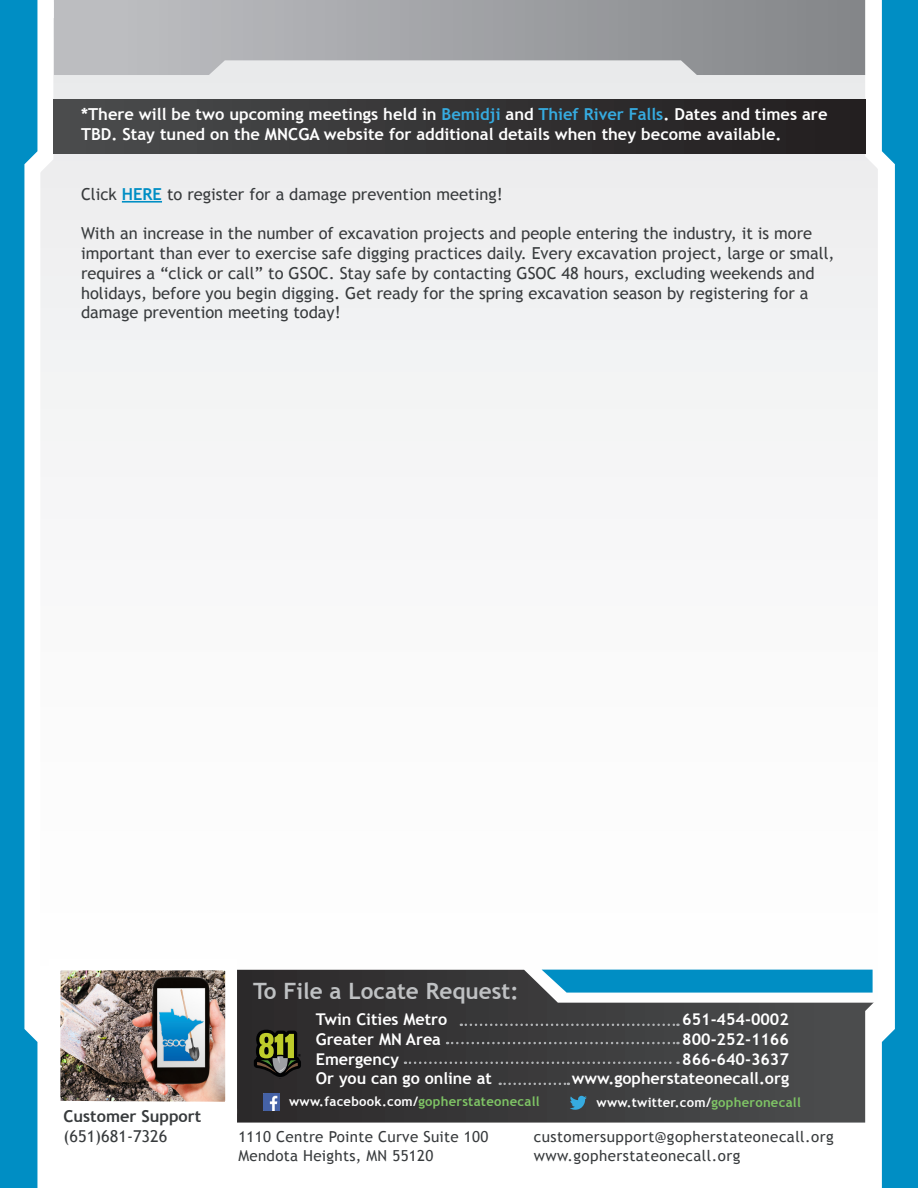
<style>
.page{position:relative;width:918px;height:1188px;background:#fff}
.page>*{position:absolute;margin:0;border:0;box-sizing:border-box;transform-origin:0 0}
.t1{font:700 22.5px "Trebuchet MS";color:#bfc1c3}
.This{font:16.5px/19.8px "Trebuchet MS";color:#383b3d}
.This-2{font:700 16.5px/19.8px "Trebuchet MS";color:#fff}
.t2{font:700 16.35px/19.6px "Trebuchet MS";color:#383b3d}
.t3{font:700 16.2px "Trebuchet MS";color:#fff}
.t4{font:15.15px "Trebuchet MS";letter-spacing:.03em;color:#383b3d}
.t5{font:700 13.05px "Trebuchet MS";letter-spacing:.02em;color:#7fc565}
.t6{font:700 13.05px "Trebuchet MS";letter-spacing:.02em;color:#fff}
.s1{color:#36abe0}
.s2{font-weight:700;color:#008ec4}
.s3{font-weight:400}
.s4{color:#fff}
.s5{color:#7fc565}
</style>
<div class="page">
<div style="left:0;top:18px;width:918px;height:1170px;background:#f8f8f9"></div>
<svg style="left:243px;top:970px;width:607px;height:138px;background:#434243"></svg>
<svg style="left:254px;top:1030px;width:47px;height:47px;background:#4d5126"></svg>
<svg style="left:461px;top:1024px;width:217px;height:2px"></svg>
<svg style="left:447px;top:1042px;width:231px;height:2px"></svg>
<svg style="left:570px;top:1096px;width:17px;height:12px"></svg>
<img style="left:82px;top:969px;width:161px;height:139px">
<svg style="left:237px;top:1108px;width:613px;height:15px;background:#404041"></svg>
<svg style="left:542px;top:970px;width:308px;height:23px;background:#0e93c6"></svg>
<svg style="left:405px;top:1062px;width:273px;height:2px"></svg>
<img style="left:263px;top:1094px;width:16px;height:16px">
<svg style="left:500px;top:1083px;width:69px;height:2px"></svg>
<svg style="left:82px;top:0;width:768px;height:75px;background:#a9abae"></svg>
<svg style="left:850px;top:0;width:32px;height:1188px"></svg>
<svg style="left:882px;top:0;width:36px;height:1188px"></svg>
<svg style="left:37px;top:0;width:45px;height:1188px"></svg>
<div style="left:29px;top:966px;width:24px;height:92px;background:#fff"></div>
<svg style="left:0;top:0;width:37px;height:1188px;fill:#008ec4"></svg>
<div style="left:53px;top:100px;width:812px;height:54px;background:linear-gradient(to right,#4b4c4d,#211d1e)"></div>
<hr style="left:122px;top:201px;width:40px;height:2px;background:#008ec4">
<p class="This-2" style="left:81px;top:105px;width:748px">*There will be two upcoming meetings held in <span class="s1">Bemidji</span> and <span class="s1">Thief River Falls</span>. Dates and times are<br>TBD. Stay tuned on the MNCGA website for additional details when they become available.</p>
<p class="This" style="left:81px;top:184px;width:423px">Click <span class="s2">HERE</span> to register for a damage prevention meeting!</p>
<p class="This" style="left:81px;top:224px;width:755px">With an increase in the number of excavation projects and people entering the industry, it is more important than ever to exercise safe digging practices daily. Every excavation project, large or small, requires a “click or call” to GSOC. Stay safe by contacting GSOC 48 hours, excluding weekends and holidays, before you begin digging. Get ready for the spring excavation season by registering for a damage prevention meeting today!</p>
<p class="t2" style="left:64px;top:1107px;width:139px">Customer Support <span class="s3">(651)681-7326</span></p>
<p class="t1" style="left:253px;top:977px;width:267px">To File a Locate Request:</p>
<p class="t3" style="left:316px;top:1009px;width:133px">Twin Cities Metro</p>
<p class="t3" style="left:316px;top:1029px;width:127px">Greater MN Area</p>
<p class="t3" style="left:316px;top:1049px;width:85px">Emergency</p>
<p class="t3" style="left:316px;top:1068px;width:177px">Or you can go online at</p>
<p class="t3" style="left:572px;top:1068px;width:219px">www.gopherstateonecall.org</p>
<p class="t3" style="left:682px;top:1009px;width:108px">651-454-0002</p>
<p class="t3" style="left:682px;top:1029px;width:108px">800-252-1166</p>
<p class="t3" style="left:682px;top:1049px;width:108px">866-640-3637</p>
<p class="t5" style="left:289px;top:1094px;width:252px"><span class="s4">www.facebook.com/</span>gopherstateonecall</p>
<p class="t6" style="left:597px;top:1094px;width:206px">www.twitter.com/<span class="s5">gopheronecall</span></p>
<p class="t4" style="left:238px;top:1128px;width:252px">1110 Centre Pointe Curve Suite 100</p>
<p class="t4" style="left:238px;top:1146px;width:197px">Mendota Heights, MN 55120</p>
<p class="t4" style="left:534px;top:1128px;width:301px">customersupport@gopherstateonecall.org</p>
<p class="t4" style="left:534px;top:1146px;width:208px">www.gopherstateonecall.org</p>
</div>
